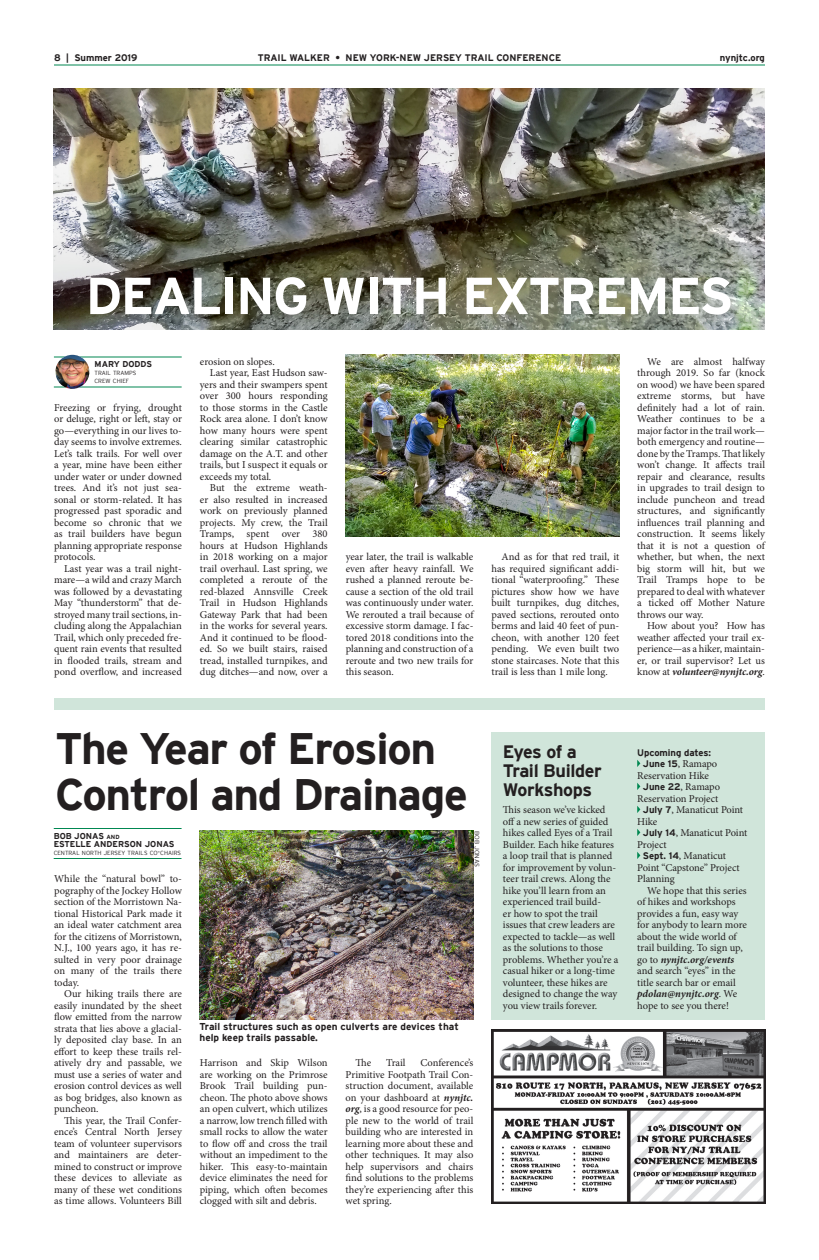
<style>
.page{position:relative;width:819px;height:1260px;background:#fff}
.page>*{position:absolute;margin:0;border:0;box-sizing:border-box;transform-origin:0 0}
.Headline52{font:700 52px "Interstate";letter-spacing:-.035em;color:#fff}
.Headline38{font:700 44px/46px "Interstate";letter-spacing:-.03em;color:#231f20}
.Sidebar_Headline{font:700 18px/19px "Interstate";letter-spacing:-.02em;color:#231f20}
.Body_Text_OLD{font:10.5px/11.5px "Minion Pro";letter-spacing:-.005em;color:#231f20;text-align:justify}
.Body_Text_NEW{font:10.5px/11.5px "Minion Pro";letter-spacing:-.005em;color:#231f20;text-align:justify}
.Body_Text_Right_NEW{font:10.5px/11.5px "Minion Pro";color:#231f20}
.Body_Text_Right{font:10.5px/11.5px "Minion Pro";letter-spacing:-.005em;color:#231f20}
.Body_Text_left_justi{font:10.5px/11.5px "Minion Pro";letter-spacing:-.01em;color:#231f20}
.t1{font:700 10px/11px "Interstate";color:#231f20}
.Body_Text_left_justi-2{font:700 9.5px "Interstate";color:#231f20}
.t2{font:700 8.5px/8px "Interstate";color:#231f20}
.t3{font:300 6.3px "Interstate";color:#231f20;scale:1.06 1}
.t4{font:300 5.9px/8px "Interstate";color:#231f20}
.s1{font-weight:700;font-style:italic}
.s2{font-size:5.9px}
.s3{font-size:8.5px}
.s4{font-family:"Interstate";font-weight:700;font-size:9.5px}
</style>
<div class="page">
<hr style="left:54px;top:64px;width:711px;height:2px;background:#008751">
<hr style="left:54px;top:356px;width:128px;height:2px;background:#008751">
<hr style="left:54px;top:386px;width:128px;height:2px;background:#008751">
<img style="left:55px;top:355px;width:34px;height:34px;border-radius:17px">
<img style="left:54px;top:88px;width:711px;height:242px">
<img style="left:346px;top:355px;width:273px;height:182px">
<div style="left:491px;top:732px;width:274px;height:288px;background:#d0e5da"></div>
<svg style="left:637px;top:760px;width:3px;height:7px"></svg>
<svg style="left:637px;top:783px;width:3px;height:7px"></svg>
<svg style="left:637px;top:806px;width:3px;height:7px"></svg>
<svg style="left:637px;top:829px;width:3px;height:7px"></svg>
<svg style="left:637px;top:852px;width:3px;height:7px"></svg>
<img style="left:200px;top:831px;width:274px;height:189px">
<img style="left:491px;top:1030px;width:274px;height:174px">
<hr style="left:54px;top:828px;width:128px;height:1px;background:#008751">
<hr style="left:54px;top:858px;width:128px;height:1px;background:#008751">
<div style="left:54px;top:698px;width:711px;height:12px;background:#d0e5da"></div>
<p class="Body_Text_left_justi-2" style="left:54px;top:52px;width:85px">8 | Summer 2019</p>
<p class="Body_Text_left_justi-2" style="left:258px;top:52px;width:305px">TRAIL WALKER • NEW YORK-NEW JERSEY TRAIL CONFERENCE</p>
<p class="Body_Text_left_justi-2" style="left:720px;top:52px;width:47px">nynjtc.org</p>
<p class="Headline52" style="left:86px;top:267px;width:649px">DEALING WITH EXTREMES</p>
<p class="t2" style="left:95px;top:360px;width:59px">MARY DODDS</p>
<p class="t4" style="left:95px;top:369px;width:43px">TRAIL TRAMPS<br>CREW CHIEF</p>
<p class="Body_Text_NEW" style="left:54px;top:401px;width:129px">Freezing or frying, drought or deluge, right or left, stay or go—everything in our lives to&shy;day seems to involve extremes.<br>Let’s talk trails. For well over a year, mine have been either under water or under downed trees. And it’s not just sea&shy;sonal or storm-related. It has progressed past sporadic and become so chronic that we as trail builders have begun planning appropriate response protocols.</p>
<p class="Body_Text_OLD" style="left:54px;top:562px;width:129px;text-indent:10px">Last year was a trail night&shy;mare—a wild and crazy March was followed by a devastating May “thunderstorm” that de&shy;stroyed many trail sections, in&shy;cluding along the Appalachian Trail, which only preceded fre&shy;quent rain events that resulted in flooded trails, stream and pond overflow, and increased</p>
<p class="Body_Text_OLD" style="left:200px;top:355px;width:76px">erosion on slopes.</p>
<p class="Body_Text_OLD" style="left:200px;top:367px;width:129px;text-indent:10px">Last year, East Hudson saw&shy;yers and their swampers spent over 300 hours responding to those storms in the Castle Rock area alone. I don’t know how many hours were spent clearing similar catastrophic damage on the A.T. and other trails, but I suspect it equals or exceeds my total.</p>
<p class="Body_Text_OLD" style="left:200px;top:482px;width:129px;text-indent:10px">But the extreme weath&shy;er also resulted in increased work on previously planned projects. My crew, the Trail Tramps, spent over 380 hours at Hudson Highlands in 2018 working on a major trail overhaul. Last spring, we completed a reroute of the red-blazed Annsville Creek Trail in Hudson Highlands Gateway Park that had been in the works for several years.<br>And it continued to be flood&shy;ed. So we built stairs, raised tread, installed turnpikes, and dug ditches—and now, over a</p>
<p class="Body_Text_OLD" style="left:346px;top:551px;width:129px">year later, the trail is walkable even after heavy rainfall. We rushed a planned reroute be&shy;cause a section of the old trail was continuously under water.<br>We rerouted a trail because of excessive storm damage. I fac&shy;tored 2018 conditions into the planning and construction of a reroute and two new trails for this season.</p>
<p class="Body_Text_OLD" style="left:491px;top:551px;width:129px;text-indent:10px">And as for that red trail, it has required significant addi&shy;tional “waterproofing.” These pictures show how we have built turnpikes, dug ditches, paved sections, rerouted onto berms and laid 40 feet of pun&shy;cheon, with another 120 feet pending. We even built two stone staircases. Note that this trail is less than 1 mile long.</p>
<p class="Body_Text_OLD" style="left:637px;top:355px;width:129px;text-indent:10px">We are almost halfway through 2019. So far (knock on wood) we have been spared extreme storms, but have definitely had a lot of rain.<br>Weather continues to be a major factor in the trail work— both emergency and routine— done by the Tramps. That likely won’t change. It affects trail repair and clearance, results in upgrades to trail design to include puncheon and tread structures, and significantly influences trail planning and construction. It seems likely that it is not a question of whether, but when, the next big storm will hit, but we Trail Tramps hope to be prepared to deal with whatever a ticked off Mother Nature throws our way.</p>
<p class="Body_Text_OLD" style="left:637px;top:620px;width:129px;text-indent:10px">How about you? How has weather affected your trail ex&shy;perience—as a hiker, maintain&shy;er, or trail supervisor? Let us know at <span class="s1">volunteer@nynjtc.org</span>.</p>
<p class="Headline38" style="left:55px;top:725px;width:414px">The Year of Erosion<br>Control and Drainage</p>
<p class="t2" style="left:54px;top:832px;width:122px">BOB JONAS <span class="s2">and<br></span>ESTELLE ANDERSON JONAS</p>
<p class="t4" style="left:54px;top:849px;width:129px">CENTRAL NORTH JERSEY TRAILS CO<span class="s3">-</span>CHAIRS</p>
<p class="t3" style="left:480px;top:831px;width:36px;rotate:90deg">BOB JONAS</p>
<p class="Body_Text_NEW" style="left:54px;top:873px;width:129px">While the “natural bowl” to&shy;pography of the Jockey Hollow section of the Morristown Na&shy;tional Historical Park made it an ideal water catchment area for the citizens of Morristown, N.J., 100 years ago, it has re&shy;sulted in very poor drainage on many of the trails there today.</p>
<p class="Body_Text_OLD" style="left:54px;top:988px;width:129px;text-indent:10px">Our hiking trails there are easily inundated by the sheet flow emitted from the narrow strata that lies above a glacial&shy;ly deposited clay base. In an effort to keep these trails rel&shy;atively dry and passable, we must use a series of water and erosion control devices as well as bog bridges, also known as puncheon.</p>
<p class="Body_Text_OLD" style="left:54px;top:1114px;width:129px;text-indent:10px">This year, the Trail Confer&shy;ence’s Central North Jersey team of volunteer supervisors and maintainers are deter&shy;mined to construct or improve these devices to alleviate as many of these wet conditions as time allows. Volunteers Bill</p>
<p class="t1" style="left:200px;top:1021px;width:261px">Trail structures such as open culverts are devices that help keep trails passable.</p>
<p class="Body_Text_OLD" style="left:200px;top:1057px;width:129px">Harrison and Skip Wilson are working on the Primrose Brook Trail building pun&shy;cheon. The photo above shows an open culvert, which utilizes a narrow, low trench filled with small rocks to allow the water to flow off and cross the trail without an impediment to the hiker. This easy-to-maintain device eliminates the need for piping, which often becomes clogged with silt and debris.</p>
<p class="Body_Text_OLD" style="left:356px;top:1057px;width:17px">The</p>
<p class="Body_Text_OLD" style="left:386px;top:1057px;width:21px">Trail</p>
<p class="Body_Text_OLD" style="left:346px;top:1057px;width:129px;text-indent:75px">Conference’s Primitive Footpath Trail Con&shy;struction document, available on your dashboard at <span class="s1">nynjtc. org</span>, is a good resource for peo&shy;ple new to the world of trail building who are interested in learning more about these and other techniques. It may also help supervisors and chairs find solutions to the problems they’re experiencing after this wet spring.</p>
<p class="Sidebar_Headline" style="left:503px;top:742px;width:100px">Eyes of a<br>Trail Builder<br>Workshops</p>
<p class="Body_Text_Right_NEW" style="left:503px;top:804px;width:117px">This season we’ve kicked off a new series of guided hikes called Eyes of a Trail<br>Builder. Each hike features a loop trail that is planned for improvement by volun&shy;teer trail crews. Along the hike you’ll learn from an experienced trail build-<br>er how to spot the trail issues that crew leaders are expected to tackle—as well as the solutions to those problems. Whether you’re a casual hiker or a long-time volunteer, these hikes are designed to change the way you view trails forever.</p>
<p class="Body_Text_left_justi-2" style="left:637px;top:747px;width:75px">Upcoming dates:</p>
<p class="Body_Text_left_justi" style="left:637px;top:758px;width:82px;text-indent:6px"><span class="s4">June 15</span>, Ramapo<br>Reservation Hike</p>
<p class="Body_Text_left_justi" style="left:637px;top:781px;width:84px;text-align:center"><span class="s4">June 22</span>, Ramapo<br>Reservation Project</p>
<p class="Body_Text_left_justi" style="left:637px;top:804px;width:107px;text-indent:6px"><span class="s4">July 7</span>, Manaticut Point<br>Hike</p>
<p class="Body_Text_left_justi" style="left:637px;top:827px;width:112px;text-indent:6px"><span class="s4">July 14</span>, Manaticut Point<br>Project</p>
<p class="Body_Text_left_justi" style="left:637px;top:850px;width:104px;text-indent:6px"><span class="s4">Sept. 14</span>, Manaticut<br>Point “Capstone” Project<br>Planning</p>
<p class="Body_Text_Right" style="left:637px;top:884px;width:111px;text-indent:10px">We hope that this series of hikes and workshops provides a fun, easy way for anybody to learn more about the wide world of trail building. To sign up, go to <span class="s1">nynjtc.org/events </span>and search “eyes” in the title search bar or email <span class="s1">pdolan@nynjtc.org</span>. We hope to see you there!</p>
</div>
